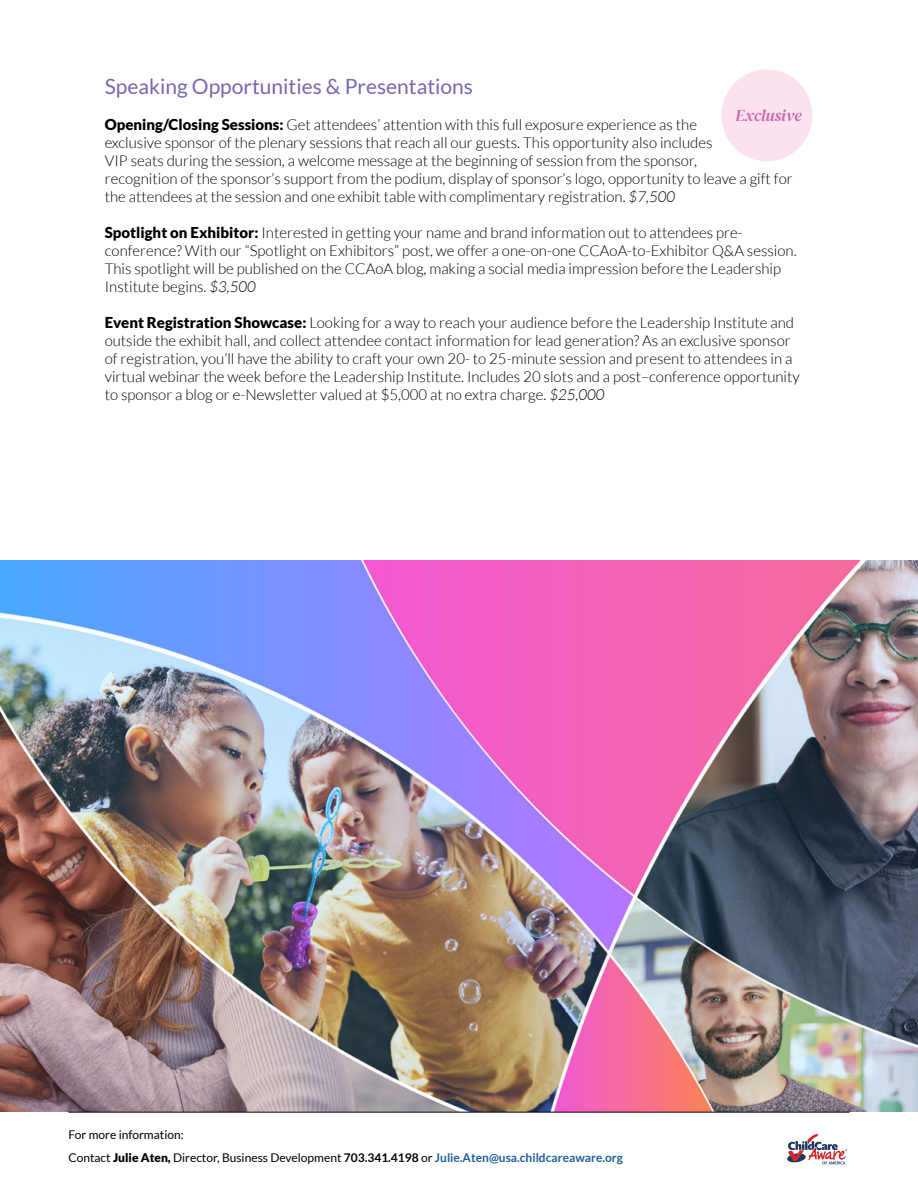
<style>
.page{position:relative;width:918px;height:1188px;background:#fff}
.page>*{position:absolute;margin:0;border:0;box-sizing:border-box;transform-origin:0 0}
.t1{font:21px "Lato";color:#7c65ac}
.t2{font:italic 16.5px "DM Serif Display";letter-spacing:-.005em;color:#ca68a9}
.t3{font:300 15px/18px "Lato";color:#000}
.t4{font:12px/22.5px "Lato";color:#000}
.s1{font-weight:900}
.s2{font-style:italic}
.s3{font-weight:700}
.s4{font-weight:700;color:#215e9e}
</style>
<div class="page">
<img style="left:0;top:560px;width:918px;height:552px">
<div style="left:721px;top:69px;width:91px;height:92px;background:#fce1f1;border-radius:50%"></div>
<hr style="left:69px;top:1112px;width:780px;height:1px;background:#000">
<svg style="left:786px;top:1101px;width:132px;height:64px"></svg>
<h1 class="t1" style="left:105px;top:74px;width:370px">Speaking Opportunities &amp; Presentations</h1>
<p class="t3" style="left:105px;top:115px;width:689px"><span class="s1">Opening/Closing Sessions:</span> Get attendees’ attention with this full exposure experience as the<br>exclusive sponsor of the plenary sessions that reach all our guests. This opportunity also includes<br>VIP seats during the session, a welcome message at the beginning of session from the sponsor,<br>recognition of the sponsor’s support from the podium, display of sponsor’s logo, opportunity to leave a gift for the attendees at the session and one exhibit table with complimentary registration. <span class="s2">$7,500</span></p>
<p class="t3" style="left:105px;top:223px;width:693px"><span class="s1">Spotlight on Exhibitor:</span> Interested in getting your name and brand information out to attendees pre&shy;conference? With our “Spotlight on Exhibitors” post, we offer a one-on-one CCAoA-to-Exhibitor Q&amp;A session.<br>This spotlight will be published on the CCAoA blog, making a social media impression before the Leadership Institute begins. <span class="s2">$3,500</span></p>
<p class="t3" style="left:105px;top:313px;width:697px"><span class="s1">Event Registration Showcase:</span> Looking for a way to reach your audience before the Leadership Institute and outside the exhibit hall, and collect attendee contact information for lead generation? As an exclusive sponsor of registration, you’ll have the ability to craft your own 20- to 25-minute session and present to attendees in a virtual webinar the week before the Leadership Institute. Includes 20 slots and a post–conference opportunity to sponsor a blog or e-Newsletter valued at $5,000 at no extra charge. <span class="s2">$25,000</span></p>
<p class="t2" style="left:736px;top:106px;width:68px">Exclusive</p>
<p class="t4" style="left:69px;top:1124px;width:556px">For more information:<br>Contact <span class="s1">Julie Aten,</span> Director, Business Development <span class="s3">703.341.4198</span> or <span class="s4">Julie.Aten@usa.childcareaware.org</span></p>
</div>
